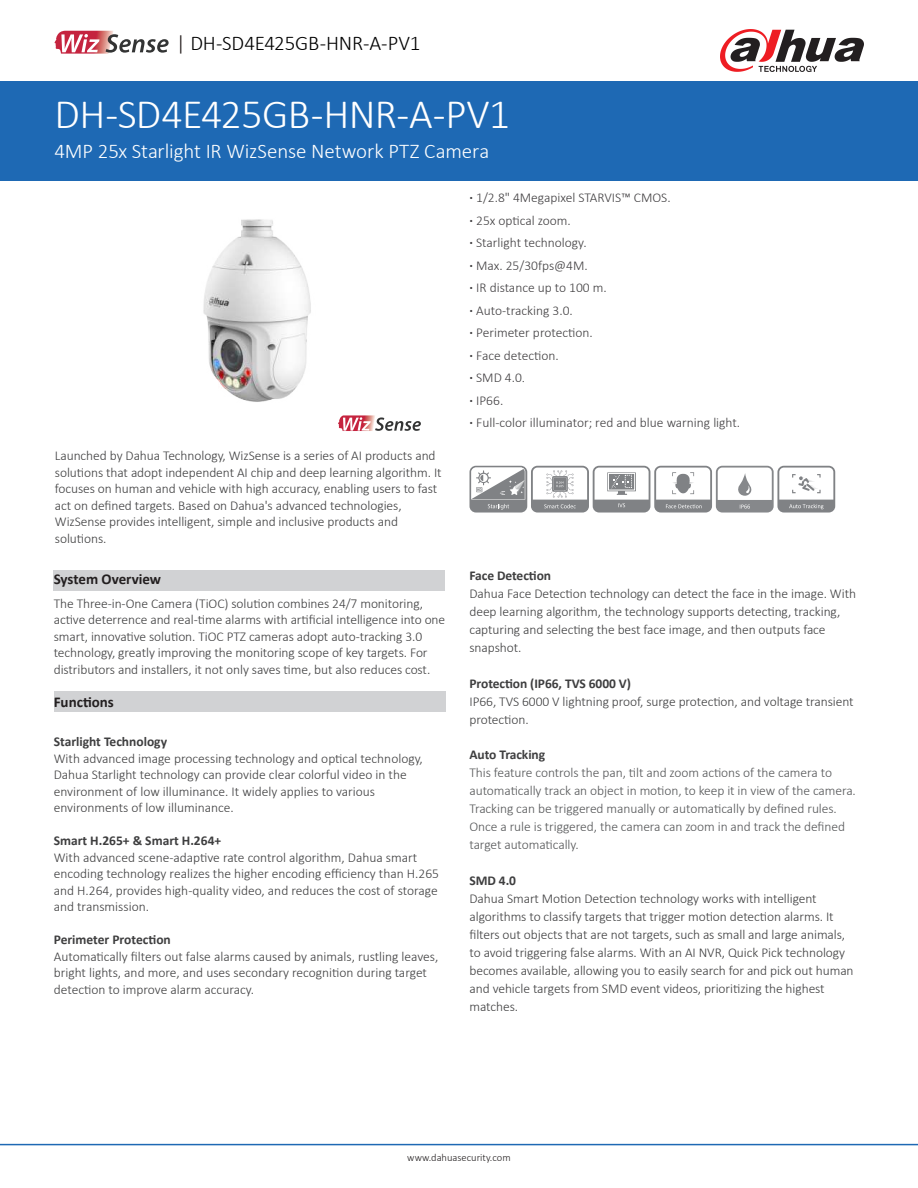
<style>
.page{position:relative;width:918px;height:1188px;background:#fff}
.page>*{position:absolute;margin:0;border:0;box-sizing:border-box;transform-origin:0 0}
.t1{font:300 42px "Calibri";letter-spacing:-.015em;color:#fff}
.t2{font:300 21px "Calibri";letter-spacing:-.01em;color:#fff}
.t3{font:300 21px "Calibri";letter-spacing:-.01em;color:#000}
.t4{font:700 15px "Calibri";color:#231f20}
.t5{font:300 13.5px/16.5px "Calibri";letter-spacing:-.005em;color:#3e3e3f}
.t6{font:300 13.5px/18px "Calibri";letter-spacing:-.005em;color:#545557}
.t7{font:300 13.5px/22.5px "Calibri";color:#413f41}
.t8{font:700 13.5px "Calibri";letter-spacing:-.005em;color:#3e3e3f}
.t9{font:300 10.5px "Calibri";color:#231f20}
.s1{color:#1b1513}
.s2{font-weight:700}
.s3{font-family:"Adobe Song Std"}
</style>
<div class="page">
<div style="left:0;top:81px;width:918px;height:100px;background:#1e69b4"></div>
<hr style="left:0;top:1144px;width:918px;height:1px;background:#1e69b4">
<svg style="left:720px;top:29px;width:144px;height:43px"></svg>
<div style="left:54px;top:691px;width:392px;height:21px;background:#d1d2d4"></div>
<div style="left:53px;top:570px;width:392px;height:21px;background:#d1d2d4"></div>
<img style="left:203px;top:219px;width:108px;height:183px">
<svg style="left:55px;top:31px;width:114px;height:23px"></svg>
<svg style="left:338px;top:415px;width:83px;height:16px"></svg>
<svg style="left:470px;top:466px;width:365px;height:47px"></svg>
<h2 class="t3" style="left:176px;top:30px;width:246px"><span class="s1">|</span> DH-SD4E425GB-HNR-A-PV1</h2>
<h1 class="t1" style="left:55px;top:88px;width:457px">DH-SD4E425GB-HNR-A-PV1</h1>
<h2 class="t2" style="left:55px;top:138px;width:436px">4MP 25x Starlight IR WizSense Network PTZ Camera</h2>
<p class="t5" style="left:55px;top:447px;width:388px">Launched by Dahua Technology, WizSense is a series of AI products and solutions that adopt independent AI chip and deep learning algorithm. It focuses on human and vehicle with high accuracy, enabling users to fast act on defined targets. Based on Dahua's advanced technologies, WizSense provides intelligent, simple and inclusive products and solutions.</p>
<p class="t4" style="left:54px;top:569px;width:109px">System Overview</p>
<p class="t5" style="left:54px;top:595px;width:393px">The Three-in-One Camera (TiOC) solution combines 24/7 monitoring, active deterrence and real-time alarms with artificial intelligence into one smart, innovative solution. TiOC PTZ cameras adopt auto-tracking 3.0 technology, greatly improving the monitoring scope of key targets. For distributors and installers, it not only saves time, but also reduces cost.</p>
<p class="t4" style="left:54px;top:691px;width:62px">Functions</p>
<p class="t8" style="left:54px;top:732px;width:115px">Starlight Technology</p>
<p class="t5" style="left:54px;top:750px;width:371px">With advanced image processing technology and optical technology, Dahua Starlight technology can provide clear colorful video in the environment of low illuminance. It widely applies to various environments of low illuminance.</p>
<p class="t8" style="left:54px;top:831px;width:169px">Smart H.265+ &amp; Smart H.264+</p>
<p class="t5" style="left:54px;top:849px;width:387px">With advanced scene-adaptive rate control algorithm, Dahua smart encoding technology realizes the higher encoding efficiency than H.265 and H.264, provides high-quality video, and reduces the cost of storage and transmission.</p>
<p class="t8" style="left:54px;top:930px;width:119px">Perimeter Protection</p>
<p class="t5" style="left:54px;top:948px;width:386px">Automatically filters out false alarms caused by animals, rustling leaves, bright lights, and more, and uses secondary recognition during target detection to improve alarm accuracy.</p>
<p class="t7" style="left:470px;top:187px;width:272px"><span class="s2">·</span> 1/2.8" 4Megapixel STARVIS™ CMOS.<br><span class="s2">·</span> 25x optical zoom.<br><span class="s2">·</span> Starlight technology.<br><span class="s2">·</span> Max. 25/30fps@4M.<br><span class="s2">·</span> IR distance up to 100 m.<br><span class="s2">·</span> Auto-tracking 3.0.<br><span class="s2">·</span> Perimeter protection.<br><span class="s2">·</span> Face detection.<br><span class="s2">·</span> SMD 4.0<span class="s3">.<br></span><span class="s2">·</span> IP66.<br><span class="s2">·</span> Full-color illuminator; red and blue warning light.</p>
<p class="t8" style="left:470px;top:566px;width:83px">Face Detection</p>
<p class="t5" style="left:470px;top:585px;width:388px;line-height:18px">Dahua Face Detection technology can detect the face in the image. With deep learning algorithm, the technology supports detecting, tracking, capturing and selecting the best face image, and then outputs face snapshot.</p>
<p class="t8" style="left:470px;top:674px;width:163px">Protection (IP66, TVS 6000 V)</p>
<p class="t5" style="left:470px;top:693px;width:386px;line-height:18px">IP66, TVS 6000 V lightning proof, surge protection, and voltage transient protection.</p>
<p class="t8" style="left:470px;top:745px;width:77px">Auto Tracking</p>
<p class="t6" style="left:470px;top:763px;width:388px">This feature controls the pan, tilt and zoom actions of the camera to automatically track an object in motion, to keep it in view of the camera.<br>Tracking can be triggered manually or automatically by defined rules.<br>Once a rule is triggered, the camera can zoom in and track the defined target automatically.</p>
<p class="t8" style="left:470px;top:871px;width:48px">SMD 4.0</p>
<p class="t5" style="left:470px;top:889px;width:386px;line-height:18px">Dahua Smart Motion Detection technology works with intelligent algorithms to classify targets that trigger motion detection alarms. It filters out objects that are not targets, such as small and large animals, to avoid triggering false alarms. With an AI NVR, Quick Pick technology becomes available, allowing you to easily search for and pick out human and vehicle targets from SMD event videos, prioritizing the highest matches.</p>
<p class="t9" style="left:407px;top:1151px;width:105px">www.dahuasecurity.com</p>
</div>
